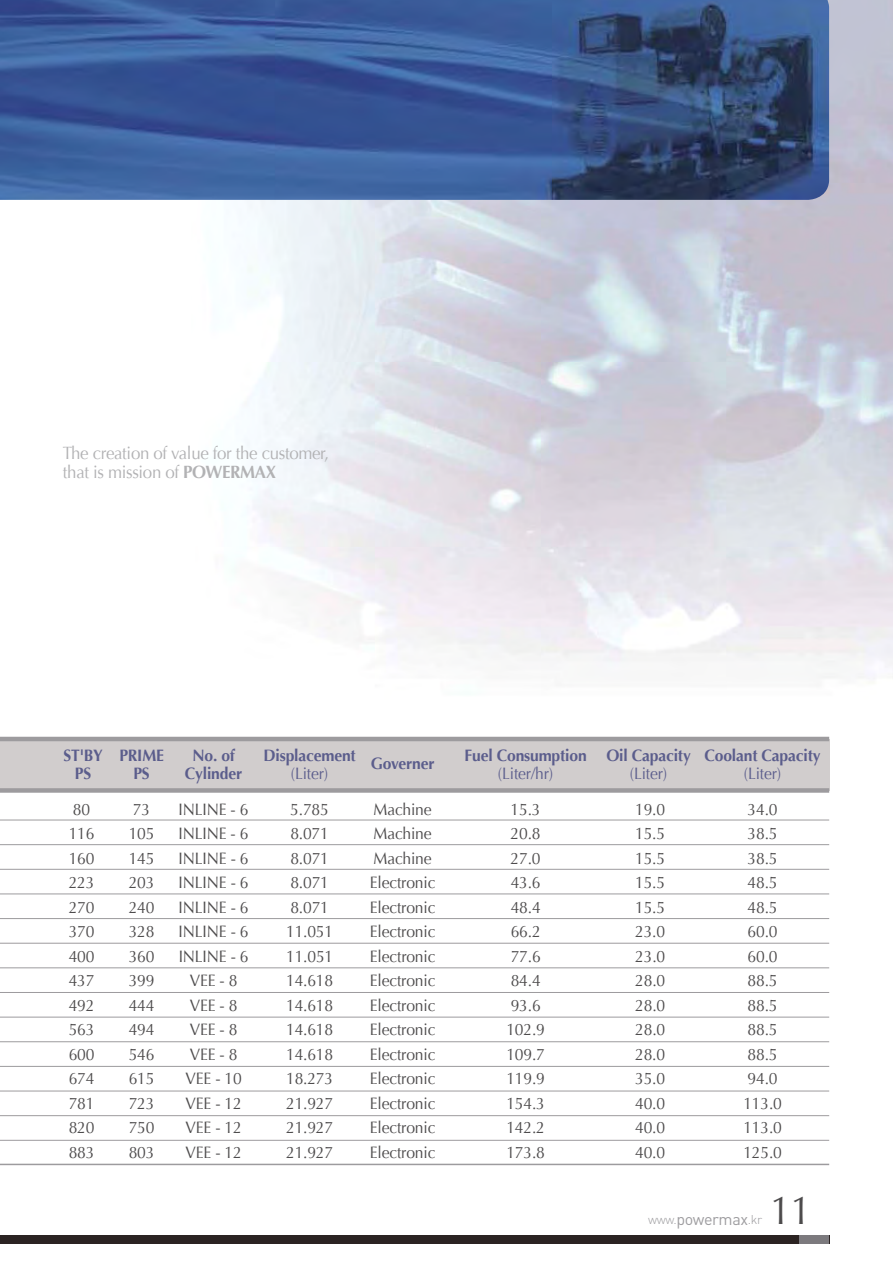
<style>
.page{position:relative;width:893px;height:1263px;background:#fff}
.page>*{position:absolute;margin:0;border:0;box-sizing:border-box;transform-origin:0 0}
.t1{font:39.75px "Optima";color:#4d4b4c;scale:.95 1}
.t2{font:17.7px/18.9px "Optima";letter-spacing:-.02em;color:#b2b2b4;scale:.95 1}
.t3{font:16.5px "Optima";letter-spacing:-.01em;color:#4d4b4c;scale:.95 1}
.t4{font:700 16.5px "Optima";letter-spacing:-.01em;color:#5b5d8c;scale:.95 1}
.t5{font:16.5px "Optima";letter-spacing:-.01em;color:#5b5d8c;scale:.95 1}
.t6{font:16.05px "DIN";letter-spacing:-.025em;color:#9e9da0}
.s1{font-weight:700}
.s2{font-weight:300;font-size:12.6px}
</style>
<div class="page">
<div style="left:0;top:1235px;width:829px;height:9px;background:#2b2322"></div>
<img style="left:0;top:0;width:829px;height:200px">
<div style="left:799px;top:1235px;width:30px;height:9px;background:#7c7a7e"></div>
<div style="left:0;top:739px;width:829px;height:51px;background:#d1cdcd"></div>
<hr style="left:0;top:820px;width:829px;height:1px;background:#9d9b9e">
<hr style="left:0;top:869px;width:829px;height:1px;background:#9d9b9e">
<hr style="left:0;top:894px;width:829px;height:1px;background:#9d9b9e">
<hr style="left:0;top:918px;width:829px;height:1px;background:#9d9b9e">
<hr style="left:0;top:943px;width:829px;height:1px;background:#9d9b9e">
<hr style="left:0;top:967px;width:829px;height:1px;background:#9d9b9e">
<hr style="left:0;top:992px;width:829px;height:1px;background:#9d9b9e">
<hr style="left:0;top:1017px;width:829px;height:1px;background:#9d9b9e">
<hr style="left:0;top:1041px;width:829px;height:1px;background:#9d9b9e">
<hr style="left:0;top:1066px;width:829px;height:1px;background:#9d9b9e">
<hr style="left:0;top:1091px;width:829px;height:1px;background:#9d9b9e">
<hr style="left:0;top:1115px;width:829px;height:1px;background:#9d9b9e">
<hr style="left:0;top:1140px;width:829px;height:1px;background:#9d9b9e">
<hr style="left:0;top:844px;width:829px;height:1px;background:#9d9b9e">
<hr style="left:0;top:1164px;width:829px;height:1px;background:#9d9b9e">
<div style="left:0;top:788px;width:829px;height:5px;background:#9d9b9e"></div>
<hr style="left:0;top:737px;width:829px;height:4px;background:#9d9b9e">
<p class="t2" style="left:63px;top:444px;width:282px">The creation of value for the customer, that is mission of <span class="s1">POWERMAX</span></p>
<p class="t4" style="left:63px;top:746px;width:107px">ST'BY PRIME</p>
<p class="t4" style="left:192px;top:746px;width:46px">No. of</p>
<p class="t4" style="left:263px;top:746px;width:99px">Displacement</p>
<p class="t4" style="left:371px;top:754px;width:69px">Governer</p>
<p class="t4" style="left:464px;top:746px;width:376px">Fuel Consumption Oil Capacity Coolant Capacity</p>
<p class="t4" style="left:75px;top:764px;width:19px">PS</p>
<p class="t4" style="left:133px;top:764px;width:19px">PS</p>
<p class="t4" style="left:185px;top:764px;width:62px">Cylinder</p>
<p class="t5" style="left:291px;top:764px;width:41px">(Liter)</p>
<p class="t5" style="left:498px;top:764px;width:60px">(Liter/hr)</p>
<p class="t5" style="left:630px;top:764px;width:41px">(Liter)</p>
<p class="t5" style="left:744px;top:764px;width:41px">(Liter)</p>
<p class="t3" style="left:73px;top:799px;width:20px">80</p>
<p class="t3" style="left:133px;top:799px;width:20px">73</p>
<p class="t3" style="left:179px;top:799px;width:75px">INLINE - 6</p>
<p class="t3" style="left:290px;top:799px;width:42px">5.785</p>
<p class="t3" style="left:374px;top:799px;width:63px">Machine</p>
<p class="t3" style="left:511px;top:799px;width:33px">15.3</p>
<p class="t3" style="left:635px;top:799px;width:33px">19.0</p>
<p class="t3" style="left:747px;top:799px;width:33px">34.0</p>
<p class="t3" style="left:69px;top:824px;width:29px">116</p>
<p class="t3" style="left:129px;top:824px;width:29px">105</p>
<p class="t3" style="left:179px;top:824px;width:75px">INLINE - 6</p>
<p class="t3" style="left:290px;top:824px;width:42px">8.071</p>
<p class="t3" style="left:374px;top:824px;width:63px">Machine</p>
<p class="t3" style="left:511px;top:824px;width:33px">20.8</p>
<p class="t3" style="left:635px;top:824px;width:33px">15.5</p>
<p class="t3" style="left:748px;top:824px;width:33px">38.5</p>
<p class="t3" style="left:69px;top:848px;width:29px">160</p>
<p class="t3" style="left:129px;top:848px;width:29px">145</p>
<p class="t3" style="left:179px;top:848px;width:75px">INLINE - 6</p>
<p class="t3" style="left:290px;top:848px;width:42px">8.071</p>
<p class="t3" style="left:374px;top:848px;width:63px">Machine</p>
<p class="t3" style="left:511px;top:848px;width:33px">27.0</p>
<p class="t3" style="left:635px;top:848px;width:33px">15.5</p>
<p class="t3" style="left:748px;top:848px;width:33px">38.5</p>
<p class="t3" style="left:69px;top:873px;width:29px">223</p>
<p class="t3" style="left:129px;top:873px;width:29px">203</p>
<p class="t3" style="left:179px;top:873px;width:75px">INLINE - 6</p>
<p class="t3" style="left:290px;top:873px;width:42px">8.071</p>
<p class="t3" style="left:370px;top:873px;width:71px">Electronic</p>
<p class="t3" style="left:511px;top:873px;width:33px">43.6</p>
<p class="t3" style="left:635px;top:873px;width:33px">15.5</p>
<p class="t3" style="left:748px;top:873px;width:33px">48.5</p>
<p class="t3" style="left:69px;top:897px;width:29px">270</p>
<p class="t3" style="left:129px;top:897px;width:29px">240</p>
<p class="t3" style="left:179px;top:897px;width:75px">INLINE - 6</p>
<p class="t3" style="left:290px;top:897px;width:42px">8.071</p>
<p class="t3" style="left:370px;top:897px;width:71px">Electronic</p>
<p class="t3" style="left:511px;top:897px;width:33px">48.4</p>
<p class="t3" style="left:635px;top:897px;width:33px">15.5</p>
<p class="t3" style="left:748px;top:897px;width:33px">48.5</p>
<p class="t3" style="left:69px;top:922px;width:29px">370</p>
<p class="t3" style="left:129px;top:922px;width:29px">328</p>
<p class="t3" style="left:179px;top:922px;width:75px">INLINE - 6</p>
<p class="t3" style="left:286px;top:922px;width:51px">11.051</p>
<p class="t3" style="left:370px;top:922px;width:71px">Electronic</p>
<p class="t3" style="left:511px;top:922px;width:33px">66.2</p>
<p class="t3" style="left:635px;top:922px;width:33px">23.0</p>
<p class="t3" style="left:748px;top:922px;width:33px">60.0</p>
<p class="t3" style="left:69px;top:946px;width:29px">400</p>
<p class="t3" style="left:129px;top:946px;width:29px">360</p>
<p class="t3" style="left:179px;top:946px;width:75px">INLINE - 6</p>
<p class="t3" style="left:286px;top:946px;width:51px">11.051</p>
<p class="t3" style="left:370px;top:946px;width:71px">Electronic</p>
<p class="t3" style="left:511px;top:946px;width:33px">77.6</p>
<p class="t3" style="left:635px;top:946px;width:33px">23.0</p>
<p class="t3" style="left:748px;top:946px;width:33px">60.0</p>
<p class="t3" style="left:69px;top:971px;width:29px">437</p>
<p class="t3" style="left:129px;top:971px;width:29px">399</p>
<p class="t3" style="left:190px;top:971px;width:52px">VEE - 8</p>
<p class="t3" style="left:286px;top:971px;width:51px">14.618</p>
<p class="t3" style="left:370px;top:971px;width:71px">Electronic</p>
<p class="t3" style="left:511px;top:971px;width:33px">84.4</p>
<p class="t3" style="left:635px;top:971px;width:33px">28.0</p>
<p class="t3" style="left:748px;top:971px;width:33px">88.5</p>
<p class="t3" style="left:69px;top:995px;width:29px">492</p>
<p class="t3" style="left:129px;top:995px;width:29px">444</p>
<p class="t3" style="left:190px;top:995px;width:52px">VEE - 8</p>
<p class="t3" style="left:286px;top:995px;width:51px">14.618</p>
<p class="t3" style="left:370px;top:995px;width:71px">Electronic</p>
<p class="t3" style="left:511px;top:995px;width:33px">93.6</p>
<p class="t3" style="left:635px;top:995px;width:33px">28.0</p>
<p class="t3" style="left:748px;top:995px;width:33px">88.5</p>
<p class="t3" style="left:69px;top:1020px;width:29px">563</p>
<p class="t3" style="left:129px;top:1020px;width:29px">494</p>
<p class="t3" style="left:190px;top:1020px;width:52px">VEE - 8</p>
<p class="t3" style="left:286px;top:1020px;width:51px">14.618</p>
<p class="t3" style="left:370px;top:1020px;width:71px">Electronic</p>
<p class="t3" style="left:506px;top:1020px;width:42px">102.9</p>
<p class="t3" style="left:635px;top:1020px;width:33px">28.0</p>
<p class="t3" style="left:748px;top:1020px;width:33px">88.5</p>
<p class="t3" style="left:69px;top:1045px;width:29px">600</p>
<p class="t3" style="left:129px;top:1045px;width:29px">546</p>
<p class="t3" style="left:190px;top:1045px;width:52px">VEE - 8</p>
<p class="t3" style="left:286px;top:1045px;width:51px">14.618</p>
<p class="t3" style="left:370px;top:1045px;width:71px">Electronic</p>
<p class="t3" style="left:506px;top:1045px;width:42px">109.7</p>
<p class="t3" style="left:635px;top:1045px;width:33px">28.0</p>
<p class="t3" style="left:748px;top:1045px;width:33px">88.5</p>
<p class="t3" style="left:69px;top:1069px;width:29px">674</p>
<p class="t3" style="left:129px;top:1069px;width:29px">615</p>
<p class="t3" style="left:185px;top:1069px;width:61px">VEE - 10</p>
<p class="t3" style="left:286px;top:1069px;width:51px">18.273</p>
<p class="t3" style="left:370px;top:1069px;width:71px">Electronic</p>
<p class="t3" style="left:506px;top:1069px;width:42px">119.9</p>
<p class="t3" style="left:635px;top:1069px;width:33px">35.0</p>
<p class="t3" style="left:748px;top:1069px;width:33px">94.0</p>
<p class="t3" style="left:69px;top:1094px;width:29px">781</p>
<p class="t3" style="left:129px;top:1094px;width:29px">723</p>
<p class="t3" style="left:185px;top:1094px;width:61px">VEE - 12</p>
<p class="t3" style="left:286px;top:1094px;width:51px">21.927</p>
<p class="t3" style="left:370px;top:1094px;width:71px">Electronic</p>
<p class="t3" style="left:506px;top:1094px;width:42px">154.3</p>
<p class="t3" style="left:635px;top:1094px;width:33px">40.0</p>
<p class="t3" style="left:743px;top:1094px;width:42px">113.0</p>
<p class="t3" style="left:69px;top:1118px;width:29px">820</p>
<p class="t3" style="left:129px;top:1118px;width:29px">750</p>
<p class="t3" style="left:185px;top:1118px;width:61px">VEE - 12</p>
<p class="t3" style="left:286px;top:1118px;width:51px">21.927</p>
<p class="t3" style="left:370px;top:1118px;width:71px">Electronic</p>
<p class="t3" style="left:506px;top:1118px;width:42px">142.2</p>
<p class="t3" style="left:635px;top:1118px;width:33px">40.0</p>
<p class="t3" style="left:743px;top:1118px;width:42px">113.0</p>
<p class="t3" style="left:69px;top:1143px;width:29px">883</p>
<p class="t3" style="left:129px;top:1143px;width:29px">803</p>
<p class="t3" style="left:185px;top:1143px;width:61px">VEE - 12</p>
<p class="t3" style="left:286px;top:1143px;width:51px">21.927</p>
<p class="t3" style="left:370px;top:1143px;width:71px">Electronic</p>
<p class="t3" style="left:506px;top:1143px;width:42px">173.8</p>
<p class="t3" style="left:635px;top:1143px;width:33px">40.0</p>
<p class="t3" style="left:743px;top:1143px;width:42px">125.0</p>
<p class="t6" style="left:648px;top:1213px;width:116px"><span class="s2">www.</span>powermax<span class="s2">.kr</span></p>
<h1 class="t1" style="left:770px;top:1187px;width:45px">11</h1>
</div>
